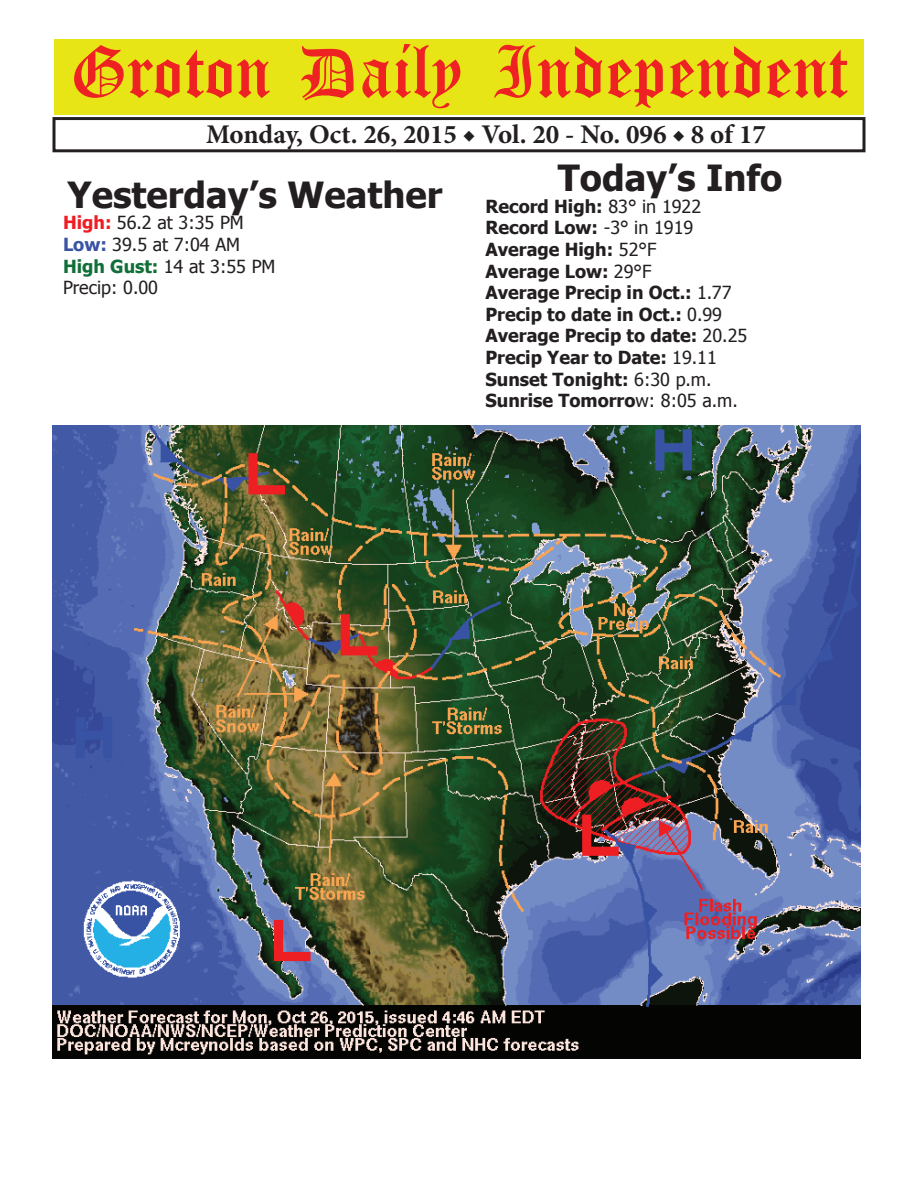
<style>
.page{position:relative;width:918px;height:1188px;background:#fff}
.page>*{position:absolute;margin:0;border:0;box-sizing:border-box;transform-origin:0 0}
.t1{font:54px "Old English Five";color:#ee2123}
.t2{font:700 36px "Tahoma";color:#231f20}
.t3{font:700 27px "Minion Pro";color:#231f20}
.t4{font:700 18px/21.6px "Tahoma";color:#231f20}
.t5{font:18px/21.6px "Tahoma";color:#231f20}
.s1{font-weight:700;color:#ee1d23}
.s2{font-weight:700;color:#3a53a3}
.s3{font-weight:700;color:#106e38}
.s4{font-weight:400}
</style>
<div class="page">
<div style="left:52px;top:117px;width:814px;height:35px;border:3px solid #231f20"></div>
<div style="left:54px;top:40px;width:810px;height:75px;background:#e7e515"></div>
<img style="left:52px;top:426px;width:809px;height:632px">
<h1 class="t1" style="left:70px;top:47px;width:779px">Groton Daily Independent</h1>
<h3 class="t3" style="left:206px;top:116px;width:562px">Monday, Oct. 26, 2015 ◆ Vol. 20 - No. 096 ◆ 8 of 17</h3>
<h2 class="t2" style="left:68px;top:169px;width:376px">Yesterday’s Weather</h2>
<p class="t5" style="left:63px;top:211px;width:214px"><span class="s1">High:</span> 56.2 at 3:35 PM<br><span class="s2">Low:</span> 39.5 at 7:04 AM<br><span class="s3">High Gust:</span> 14 at 3:55 PM<br>Precip: 0.00</p>
<h2 class="t2" style="left:558px;top:153px;width:226px">Today’s Info</h2>
<p class="t4" style="left:485px;top:194px;width:263px">Record High: <span class="s4">83° in 1922<br></span>Record Low: <span class="s4">-3° in 1919<br></span>Average High: <span class="s4">52°F<br></span>Average Low: <span class="s4">29°F<br></span>Average Precip in Oct.: <span class="s4">1.77<br></span>Precip to date in Oct.: <span class="s4">0.99<br></span>Average Precip to date: <span class="s4">20.25<br></span>Precip Year to Date: <span class="s4">19.11<br></span>Sunset Tonight: <span class="s4">6:30 p.m.<br></span>Sunrise Tomorro<span class="s4">w: 8:05 a.m.</span></p>
</div>
